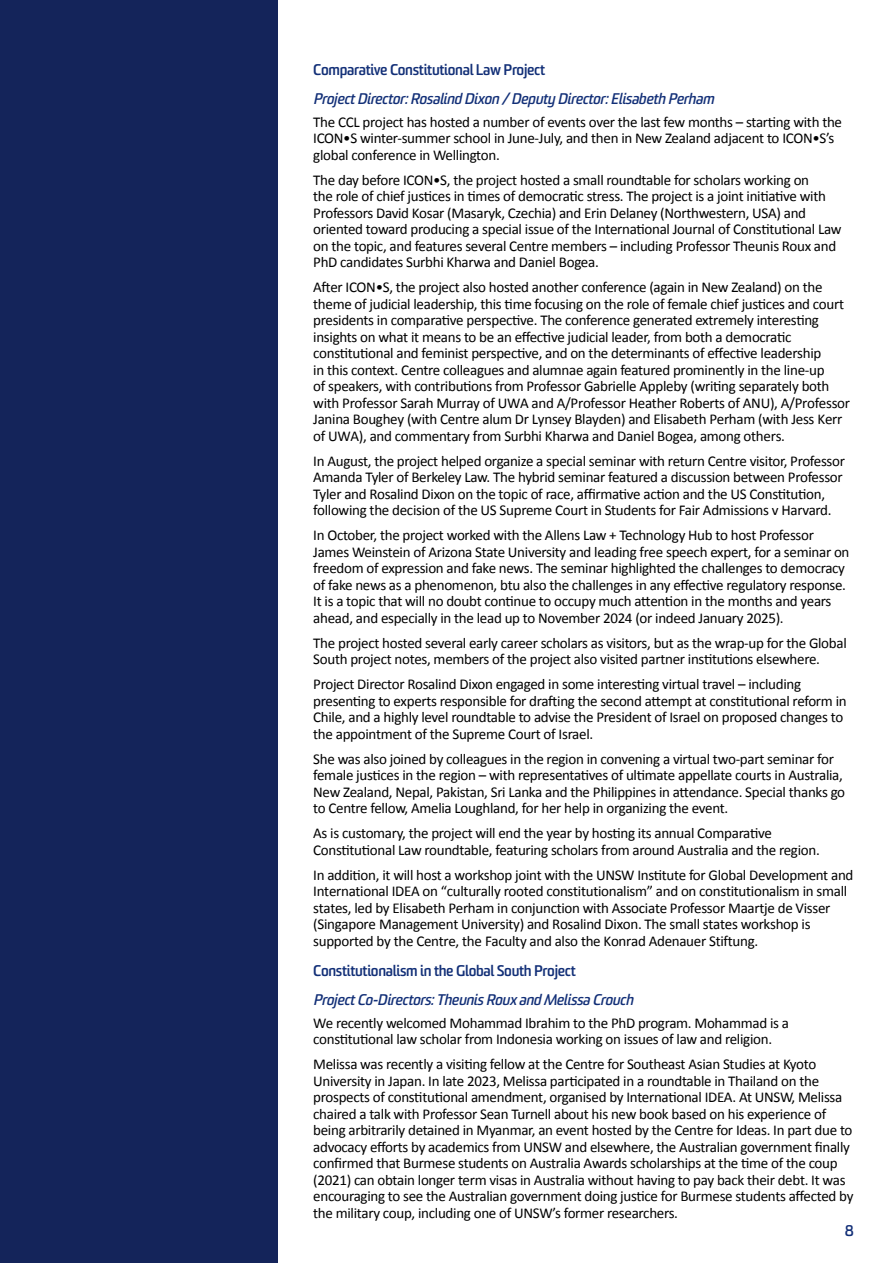
<style>
.page{position:relative;width:893px;height:1263px;background:#fff}
.page>*{position:absolute;margin:0;border:0;box-sizing:border-box;transform-origin:0 0}
.text{font:15px/16.5px "Calibri";letter-spacing:-.02em;color:#000}
.text-2{font:italic 700 15px/28.7px "Sommet";letter-spacing:-.02em;color:#122f77}
.t1{font:700 15px "Sommet";color:#122f77}
.s1{font-style:normal}
</style>
<div class="page">
<div style="left:0;top:0;width:278px;height:1263px;background:#14245a"></div>
<p class="text-2" style="left:313px;top:55px;width:402px"><span class="s1">Comparative Constitutional Law Project<br></span>Project Director: Rosalind Dixon / Deputy Director: Elisabeth Perham</p>
<p class="text" style="left:313px;top:113px;width:530px">The CCL project has hosted a number of events over the last few months – starting with the<br>ICON•S winter-summer school in June-July, and then in New Zealand adjacent to ICON•S’s global conference in Wellington.</p>
<p class="text" style="left:313px;top:171px;width:530px">The day before ICON•S, the project hosted a small roundtable for scholars working on<br>the role of chief justices in times of democratic stress. The project is a joint initiative with Professors David Kosar (Masaryk, Czechia) and Erin Delaney (Northwestern, USA) and oriented toward producing a special issue of the International Journal of Constitutional Law on the topic, and features several Centre members – including Professor Theunis Roux and PhD candidates Surbhi Kharwa and Daniel Bogea.</p>
<p class="text" style="left:313px;top:278px;width:538px">After ICON•S, the project also hosted another conference (again in New Zealand) on the theme of judicial leadership, this time focusing on the role of female chief justices and court presidents in comparative perspective. The conference generated extremely interesting insights on what it means to be an effective judicial leader, from both a democratic constitutional and feminist perspective, and on the determinants of effective leadership<br>in this context. Centre colleagues and alumnae again featured prominently in the line-up<br>of speakers, with contributions from Professor Gabrielle Appleby (writing separately both with Professor Sarah Murray of UWA and A/Professor Heather Roberts of ANU), A/Professor Janina Boughey (with Centre alum Dr Lynsey Blayden) and Elisabeth Perham (with Jess Kerr of UWA), and commentary from Surbhi Kharwa and Daniel Bogea, among others.</p>
<p class="text" style="left:313px;top:452px;width:533px">In August, the project helped organize a special seminar with return Centre visitor, Professor Amanda Tyler of Berkeley Law. The hybrid seminar featured a discussion between Professor Tyler and Rosalind Dixon on the topic of race, affirmative action and the US Constitution, following the decision of the US Supreme Court in Students for Fair Admissions v Harvard.</p>
<p class="text" style="left:313px;top:526px;width:538px">In October, the project worked with the Allens Law + Technology Hub to host Professor James Weinstein of Arizona State University and leading free speech expert, for a seminar on freedom of expression and fake news. The seminar highlighted the challenges to democracy of fake news as a phenomenon, btu also the challenges in any effective regulatory response.<br>It is a topic that will no doubt continue to occupy much attention in the months and years ahead, and especially in the lead up to November 2024 (or indeed January 2025).</p>
<p class="text" style="left:313px;top:634px;width:535px">The project hosted several early career scholars as visitors, but as the wrap-up for the Global<br>South project notes, members of the project also visited partner institutions elsewhere.</p>
<p class="text" style="left:313px;top:675px;width:535px">Project Director Rosalind Dixon engaged in some interesting virtual travel – including presenting to experts responsible for drafting the second attempt at constitutional reform in Chile, and a highly level roundtable to advise the President of Israel on proposed changes to the appointment of the Supreme Court of Israel.</p>
<p class="text" style="left:313px;top:750px;width:533px">She was also joined by colleagues in the region in convening a virtual two-part seminar for female justices in the region – with representatives of ultimate appellate courts in Australia, New Zealand, Nepal, Pakistan, Sri Lanka and the Philippines in attendance. Special thanks go to Centre fellow, Amelia Loughland, for her help in organizing the event.</p>
<p class="text" style="left:313px;top:824px;width:508px">As is customary, the project will end the year by hosting its annual Comparative<br>Constitutional Law roundtable, featuring scholars from around Australia and the region.</p>
<p class="text" style="left:313px;top:866px;width:542px">In addition, it will host a workshop joint with the UNSW Institute for Global Development and International IDEA on “culturally rooted constitutionalism” and on constitutionalism in small states, led by Elisabeth Perham in conjunction with Associate Professor Maartje de Visser (Singapore Management University) and Rosalind Dixon. The small states workshop is supported by the Centre, the Faculty and also the Konrad Adenauer Stiftung.</p>
<p class="text-2" style="left:313px;top:957px;width:321px"><span class="s1">Constitutionalism in the Global South Project<br></span>Project Co-Directors: Theunis Roux and Melissa Crouch</p>
<p class="text" style="left:313px;top:1014px;width:477px">We recently welcomed Mohammad Ibrahim to the PhD program. Mohammad is a constitutional law scholar from Indonesia working on issues of law and religion.</p>
<p class="text" style="left:313px;top:1056px;width:542px">Melissa was recently a visiting fellow at the Centre for Southeast Asian Studies at Kyoto University in Japan. In late 2023, Melissa participated in a roundtable in Thailand on the prospects of constitutional amendment, organised by International IDEA. At UNSW, Melissa chaired a talk with Professor Sean Turnell about his new book based on his experience of being arbitrarily detained in Myanmar, an event hosted by the Centre for Ideas. In part due to advocacy efforts by academics from UNSW and elsewhere, the Australian government finally confirmed that Burmese students on Australia Awards scholarships at the time of the coup (2021) can obtain longer term visas in Australia without having to pay back their debt. It was encouraging to see the Australian government doing justice for Burmese students affected by the military coup, including one of UNSW’s former researchers.</p>
<p class="t1" style="left:845px;top:1221px;width:11px">8</p>
</div>
